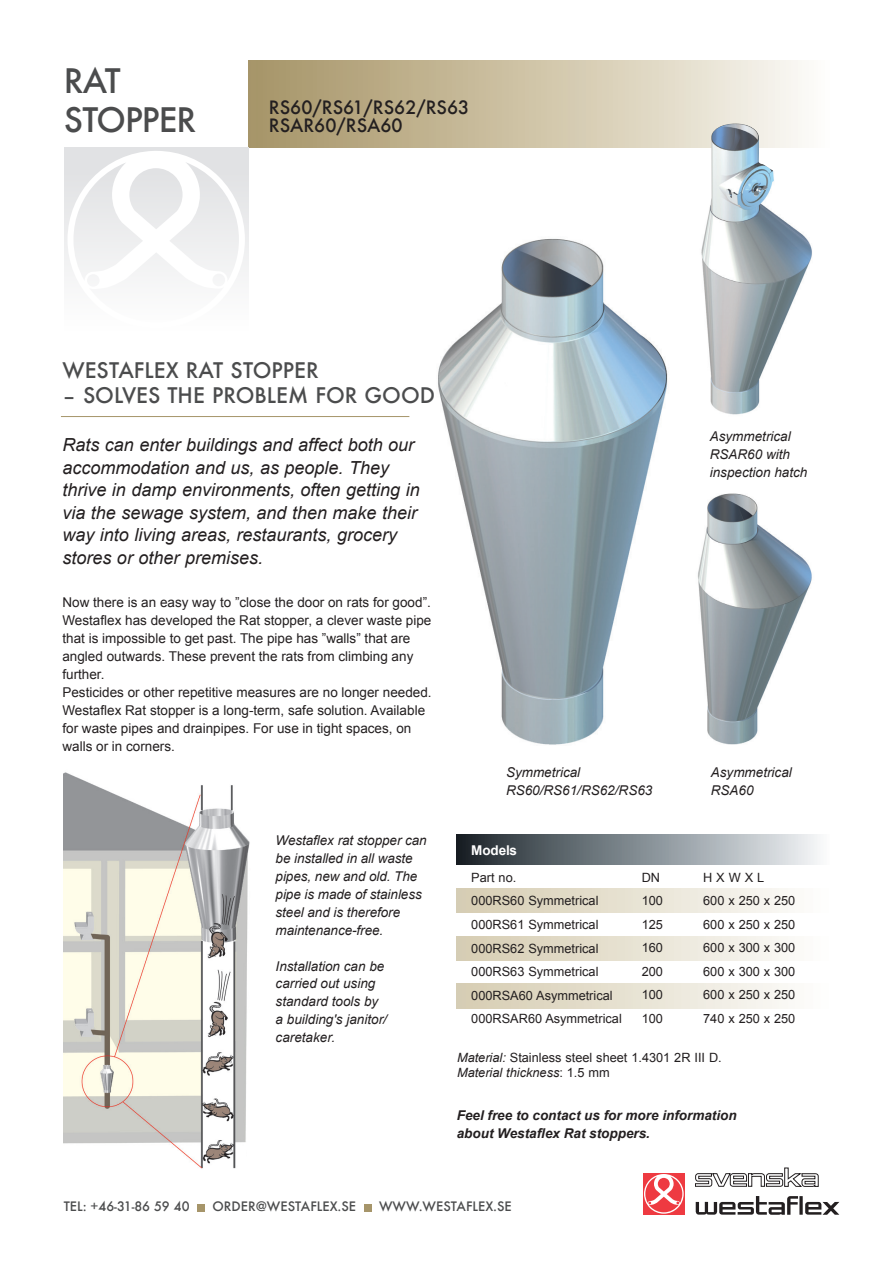
<style>
.page{position:relative;width:893px;height:1263px;background:#fff}
.page>*{position:absolute;margin:0;border:0;box-sizing:border-box;transform-origin:0 0}
.t1{font:500 33px/39px "Futura";letter-spacing:-.03em;color:#4b4c4d}
.t2{font:500 21px "Futura";color:#4b4c4d}
.t3{font:italic 18px/22.5px "Arial";color:#231f20}
.t4{font:500 18px/18px "Futura";color:#231f20}
.t5{font:13.5px/18px "Arial";color:#231f20}
.t6{font:italic 13.5px/18px "Arial";color:#231f20}
.t7{font:italic 700 13.5px/18px "Arial";color:#231f20}
.t8{font:700 13.5px "Arial";letter-spacing:-.01em;color:#fff}
.t9{font:12.75px/23.5px "Arial";color:#231f20}
.t10{font:500 12.75px "Futura";color:#4b4c4d}
.s1{font-style:italic}
</style>
<div class="page">
<img style="left:698px;top:493px;width:114px;height:252px">
<div style="left:249px;top:61px;width:580px;height:86px;background:linear-gradient(to right,#a69363,#fcfaf5)"></div>
<div style="left:197px;top:1204px;width:8px;height:7px;background:#a6956a"></div>
<div style="left:364px;top:1204px;width:7px;height:7px;background:#a6956a"></div>
<svg style="left:695px;top:1168px;width:124px;height:19px"></svg>
<svg style="left:696px;top:1196px;width:102px;height:19px"></svg>
<svg style="left:799px;top:1196px;width:4px;height:19px"></svg>
<svg style="left:805px;top:1202px;width:34px;height:13px"></svg>
<div style="left:643px;top:1173px;width:41px;height:41px;background:#ee3a41"></div>
<svg style="left:644px;top:1174px;width:40px;height:40px"></svg>
<div style="left:457px;top:835px;width:372px;height:30px;background:linear-gradient(to right,#1b252c,#f4f9fc)"></div>
<div style="left:457px;top:936px;width:372px;height:24px;background:linear-gradient(to right,#d5ccb1,#fdfdfc)"></div>
<div style="left:457px;top:984px;width:372px;height:24px;background:linear-gradient(to right,#d5ccb1,#fdfdfc)"></div>
<div style="left:457px;top:888px;width:372px;height:25px;background:linear-gradient(to right,#d5ccb1,#fdfdfc)"></div>
<div style="left:64px;top:147px;width:185px;height:185px;background:#e1e2e4"></div>
<svg style="left:102px;top:151px;width:109px;height:19px"></svg>
<svg style="left:64px;top:170px;width:185px;height:162px"></svg>
<img style="left:64px;top:772px;width:186px;height:397px">
<img style="left:438px;top:238px;width:230px;height:507px">
<img style="left:699px;top:123px;width:115px;height:292px">
<div style="left:247px;top:1034px;width:20px;height:140px;background:#fff"></div>
<hr style="left:61px;top:416px;width:348px;height:1px;background:#a6956a">
<h1 class="t1" style="left:64px;top:61px;width:134px">RAT<br>STOPPER</h1>
<h3 class="t4" style="left:269px;top:98px;width:202px">RS60/RS61/RS62/RS63<br>RSAR60/RSA60</h3>
<h2 class="t2" style="left:62px;top:356px;width:258px">WESTAFLEX RAT STOPPER</h2>
<h2 class="t2" style="left:62px;top:381px;width:374px">– SOLVES THE PROBLEM FOR GOOD</h2>
<p class="t3" style="left:62px;top:434px;width:359px">Rats can enter buildings and affect both our accommodation and us, as people. They thrive in damp environments, often getting in via the sewage system, and then make their way into living areas, restaurants, grocery stores or other premises.</p>
<p class="t5" style="left:62px;top:594px;width:371px">Now there is an easy way to ”close the door on rats for good”.<br>Westaflex has developed the Rat stopper, a clever waste pipe that is impossible to get past. The pipe has ”walls” that are angled outwards. These prevent the rats from climbing any further.<br>Pesticides or other repetitive measures are no longer needed.<br>Westaflex Rat stopper is a long-term, safe solution. Available for waste pipes and drainpipes. For use in tight spaces, on walls or in corners.</p>
<p class="t6" style="left:710px;top:427px;width:99px">Asymmetrical<br>RSAR60 with inspection hatch</p>
<p class="t6" style="left:506px;top:764px;width:148px">Symmetrical<br>RS60/RS61/RS62/RS63</p>
<p class="t6" style="left:711px;top:764px;width:82px">Asymmetrical<br>RSA60</p>
<p class="t6" style="left:276px;top:831px;width:153px">Westaflex rat stopper can be installed in all waste pipes, new and old. The pipe is made of stainless steel and is therefore maintenance-free.</p>
<p class="t6" style="left:276px;top:957px;width:113px">Installation can be carried out using standard tools by a building's janitor/ caretaker.</p>
<p class="t8" style="left:471px;top:841px;width:47px">Models</p>
<p class="t9" style="left:471px;top:866px;width:152px">Part no.<br>000RS60 Symmetrical<br>000RS61 Symmetrical<br>000RS62 Symmetrical<br>000RS63 Symmetrical<br>000RSA60 Asymmetrical<br>000RSAR60 Asymmetrical</p>
<p class="t9" style="left:642px;top:866px;width:23px">DN<br>100<br>125<br>160<br>200<br>100<br>100</p>
<p class="t9" style="left:703px;top:866px;width:94px">H X W X L<br>600 x 250 x 250<br>600 x 250 x 250<br>600 x 300 x 300<br>600 x 300 x 300<br>600 x 250 x 250<br>740 x 250 x 250</p>
<p class="t9" style="left:457px;top:1050px;width:266px;line-height:15px"><span class="s1">Material:</span> Stainless steel sheet 1.4301 2R III D.<br><span class="s1">Material thickness</span>: 1.5 mm</p>
<p class="t7" style="left:457px;top:1107px;width:281px">Feel free to contact us for more information about Westaflex Rat stoppers.</p>
<p class="t10" style="left:64px;top:1198px;width:127px">TEL: +46-31-86 59 40</p>
<p class="t10" style="left:212px;top:1198px;width:145px">ORDER@WESTAFLEX.SE</p>
<p class="t10" style="left:379px;top:1198px;width:134px">WWW.WESTAFLEX.SE</p>
</div>
